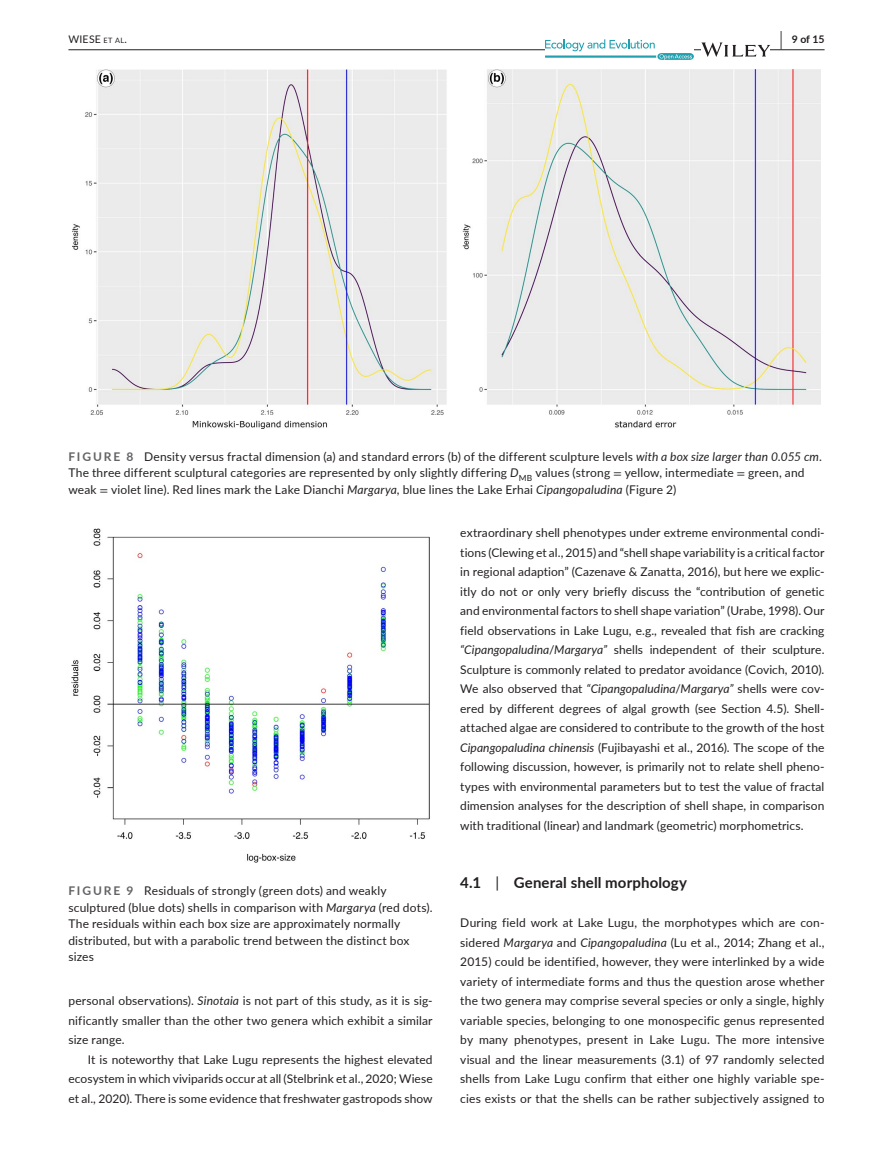
<style>
.page{position:relative;width:893px;height:1174px;background:#fff}
.page>*{position:absolute;margin:0;border:0;box-sizing:border-box;transform-origin:0 0}
.t1{font:700 15px "Lato";letter-spacing:.01em;color:#231f20}
.t2{font:12px/19.5px "Lato";letter-spacing:.015em;color:#231f20;text-align:justify}
.t3{font:10.5px "Lato";letter-spacing:.02em;color:#231f20}
.t4{font:700 10.5px "Lato";color:#231f20}
.s1{font-size:7.35px}
.s2{font-size:19.5px}
.s3{font-weight:700;color:#636366}
.s4{font-style:italic}
.s5{font-family:"STIX"}
.s6{font-weight:400}
</style>
<div class="page">
<hr style="left:68px;top:49px;width:756px;height:1px;background:#231f20">
<svg style="left:545px;top:39px;width:149px;height:21px"></svg>
<svg style="left:701px;top:42px;width:69px;height:15px"></svg>
<img style="left:72px;top:69px;width:749px;height:359px">
<img style="left:72px;top:528px;width:357px;height:335px">
<p class="t3" style="left:68px;top:31px;width:60px">WIESE <span class="s1">et al</span>.</p>
<p class="t4" style="left:780px;top:31px;width:46px"><span class="s2">|</span> 9 of 15</p>
<p class="t2" style="left:68px;top:448px;width:755px;line-height:16.5px;text-align:left"><span class="s3">FIGURE 8</span> Density versus fractal dimension (a) and standard errors (b) of the different sculpture levels <span class="s4">with a box size larger than 0</span>.<span class="s4">055 cm</span>.<br>The three different sculptural categories are represented by only slightly differing <span class="s4">D</span><sub>MB</sub> values (strong <span class="s5">=</span> yellow, intermediate <span class="s5">=</span> green, and weak <span class="s5">=</span> violet line). Red lines mark the Lake Dianchi <span class="s4">Margarya</span>, blue lines the Lake Erhai <span class="s4">Cipangopaludina</span> (Figure 2)</p>
<p class="t2" style="left:68px;top:882px;width:366px;line-height:16.5px;text-align:left"><span class="s3">FIGURE 9</span> Residuals of strongly (green dots) and weakly sculptured (blue dots) shells in comparison with <span class="s4">Margarya</span> (red dots).<br>The residuals within each box size are approximately normally distributed, but with a parabolic trend between the distinct box sizes</p>
<p class="t2" style="left:68px;top:990px;width:366px">personal observations). <span class="s4">Sinotaia</span> is not part of this study, as it is sig&shy;nificantly smaller than the other two genera which exhibit a similar size range.</p>
<p class="t2" style="left:68px;top:1049px;width:366px;text-indent:20px">It is noteworthy that Lake Lugu represents the highest elevated ecosystem in which viviparids occur at all (Stelbrink et al., 2020; Wiese et al., 2020). There is some evidence that freshwater gastropods show</p>
<p class="t2" style="left:460px;top:522px;width:366px">extraordinary shell phenotypes under extreme environmental condi&shy;tions (Clewing et al., 2015) and “shell shape variability is a critical factor in regional adaption” (Cazenave &amp; Zanatta, 2016), but here we explic&shy;itly do not or only very briefly discuss the “contribution of genetic and environmental factors to shell shape variation” (Urabe, 1998). Our field observations in Lake Lugu, e.g., revealed that fish are cracking <span class="s4">“Cipangopaludina</span>/<span class="s4">Margarya”</span> shells independent of their sculpture.<br>Sculpture is commonly related to predator avoidance (Covich, 2010).<br>We also observed that <span class="s4">“Cipangopaludina</span>/<span class="s4">Margarya”</span> shells were cov&shy;ered by different degrees of algal growth (see Section 4.5). Shell&shy;attached algae are considered to contribute to the growth of the host <span class="s4">Cipangopaludina chinensis</span> (Fujibayashi et al., 2016). The scope of the following discussion, however, is primarily not to relate shell pheno&shy;types with environmental parameters but to test the value of fractal dimension analyses for the description of shell shape, in comparison with traditional (linear) and landmark (geometric) morphometrics.</p>
<p class="t1" style="left:460px;top:872px;width:228px">4.1 <span class="s6">|</span> General shell morphology</p>
<p class="t2" style="left:460px;top:912px;width:366px">During field work at Lake Lugu, the morphotypes which are con&shy;sidered <span class="s4">Margarya</span> and <span class="s4">Cipangopaludina</span> (Lu et al., 2014; Zhang et al., 2015) could be identified, however, they were interlinked by a wide variety of intermediate forms and thus the question arose whether the two genera may comprise several species or only a single, highly variable species, belonging to one monospecific genus represented by many phenotypes, present in Lake Lugu. The more intensive visual and the linear measurements (3.1) of 97 randomly selected shells from Lake Lugu confirm that either one highly variable spe&shy;cies exists or that the shells can be rather subjectively assigned to</p>
</div>
